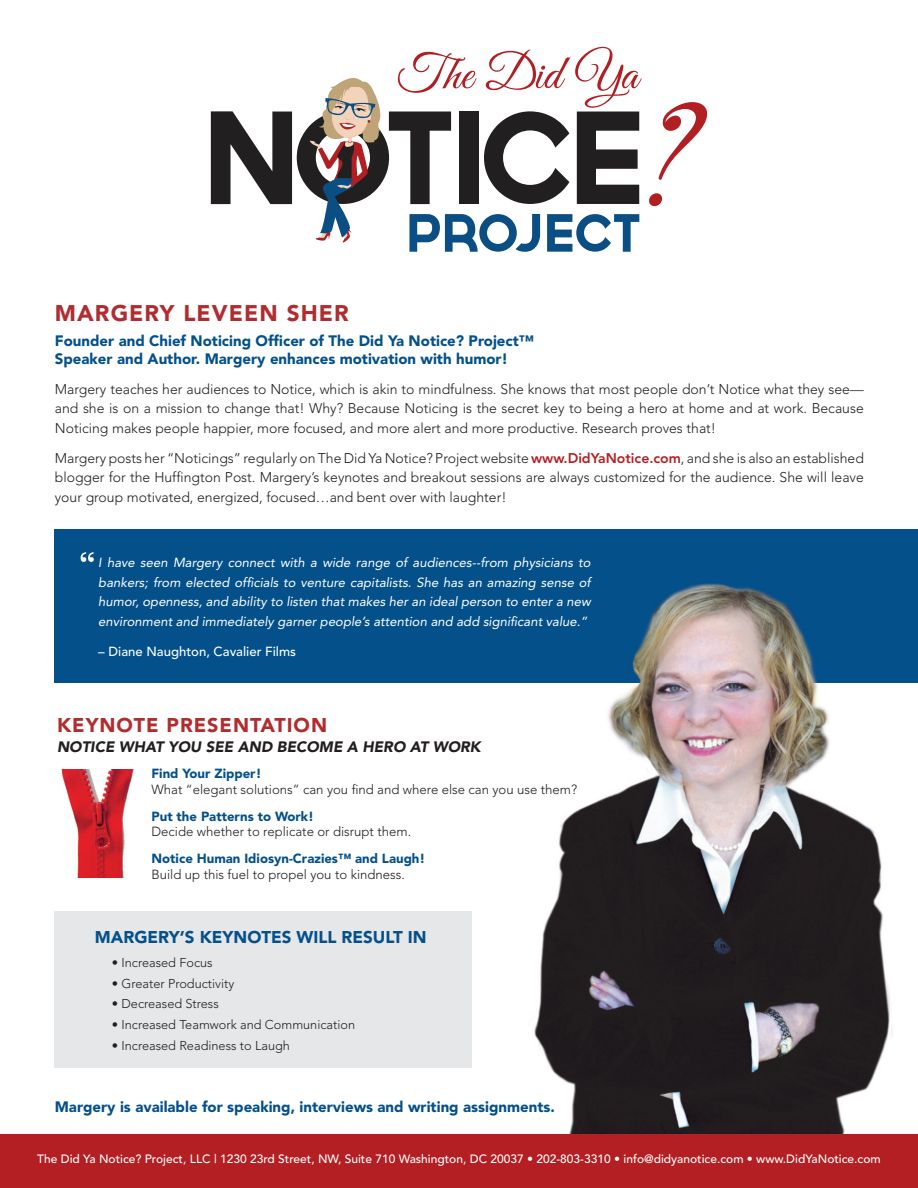
<style>
.page{position:relative;width:918px;height:1188px;background:#fff}
.page>*{position:absolute;margin:0;border:0;box-sizing:border-box;transform-origin:0 0}
.t1{font:900 22.5px "Avenir";letter-spacing:.05em;color:#b22c2f}
.t2{font:900 19.8px "Avenir";letter-spacing:.05em;color:#b22c2f}
.t3{font:900 16.95px "Avenir";color:#03508b}
.t4{font:900 15px/18px "Avenir";color:#03508b}
.t5{font:italic 900 15px "Avenir";color:#231f20}
.t6{font:300 13.95px/19.5px "Avenir";color:#231f20;text-align:justify}
.t7{font:italic 13.2px/19.6px "Avenir";color:#fff;text-align:justify}
.t8{font:300 13.2px "Avenir";color:#231f20}
.t9{font:900 13.2px "Avenir";color:#03508b}
.t10{font:500 13.2px "Avenir";color:#fff}
.t11{font:300 12.75px "Avenir";color:#231f20}
.t12{font:500 12px "Avenir";color:#fff}
.s1{font-weight:800;color:#b31f23}
</style>
<div class="page">
<div style="left:55px;top:529px;width:863px;height:153px;background:#03508b"></div>
<img style="left:506px;top:583px;width:402px;height:551px">
<svg style="left:81px;top:552px;width:13px;height:10px"></svg>
<svg style="left:649px;top:102px;width:58px;height:104px"></svg>
<svg style="left:211px;top:47px;width:431px;height:205px"></svg>
<div style="left:55px;top:911px;width:417px;height:156px;background:#e6e7e9"></div>
<div style="left:0;top:1134px;width:918px;height:54px;background:#b31f23"></div>
<img style="left:61px;top:770px;width:73px;height:108px">
<h1 class="t1" style="left:55px;top:300px;width:296px">MARGERY LEVEEN SHER</h1>
<p class="t4" style="left:55px;top:331px;width:481px">Founder and Chief Noticing Officer of The Did Ya Notice? Project™<br>Speaker and Author. Margery enhances motivation with humor!</p>
<p class="t6" style="left:55px;top:379px;width:811px">Margery teaches her audiences to Notice, which is akin to mindfulness. She knows that most people don’t Notice what they see— and she is on a mission to change that! Why? Because Noticing is the secret key to being a hero at home and at work. Because Noticing makes people happier, more focused, and more alert and more productive. Research proves that!</p>
<p class="t6" style="left:55px;top:448px;width:811px">Margery posts her “Noticings” regularly on The Did Ya Notice? Project website <span class="s1">www.DidYaNotice.com</span>, and she is also an established blogger for the Huffington Post. Margery’s keynotes and breakout sessions are always customized for the audience. She will leave your group motivated, energized, focused…and bent over with laughter!</p>
<p class="t7" style="left:98px;top:553px;width:494px">I have seen Margery connect with a wide range of audiences--from physicians to bankers; from elected officials to venture capitalists. She has an amazing sense of humor, openness, and ability to listen that makes her an ideal person to enter a new environment and immediately garner people’s attention and add significant value.”</p>
<p class="t10" style="left:98px;top:644px;width:199px">– Diane Naughton, Cavalier Films</p>
<h2 class="t2" style="left:57px;top:713px;width:272px">KEYNOTE PRESENTATION</h2>
<p class="t5" style="left:57px;top:738px;width:425px">NOTICE WHAT YOU SEE AND BECOME A HERO AT WORK</p>
<p class="t9" style="left:152px;top:766px;width:112px">Find Your Zipper!</p>
<p class="t8" style="left:152px;top:782px;width:427px">What “elegant solutions” can you find and where else can you use them?</p>
<p class="t9" style="left:152px;top:808px;width:164px">Put the Patterns to Work!</p>
<p class="t8" style="left:152px;top:824px;width:261px">Decide whether to replicate or disrupt them.</p>
<p class="t9" style="left:152px;top:850px;width:275px">Notice Human Idiosyn-Crazies™ and Laugh!</p>
<p class="t8" style="left:152px;top:866px;width:255px">Build up this fuel to propel you to kindness.</p>
<p class="t3" style="left:95px;top:927px;width:333px">MARGERY’S KEYNOTES WILL RESULT IN</p>
<p class="t11" style="left:112px;top:955px;width:102px">• Increased Focus</p>
<p class="t11" style="left:112px;top:976px;width:124px">• Greater Productivity</p>
<p class="t11" style="left:112px;top:997px;width:109px">• Decreased Stress</p>
<p class="t11" style="left:112px;top:1017px;width:245px">• Increased Teamwork and Communication</p>
<p class="t11" style="left:112px;top:1038px;width:180px">• Increased Readiness to Laugh</p>
<p class="t4" style="left:55px;top:1097px;width:502px">Margery is available for speaking, interviews and writing assignments.</p>
<p class="t12" style="left:37px;top:1152px;width:845px">The Did Ya Notice? Project, LLC | 1230 23rd Street, NW, Suite 710 Washington, DC 20037 • 202-803-3310 • info@didyanotice.com • www.DidYaNotice.com</p>
</div>
